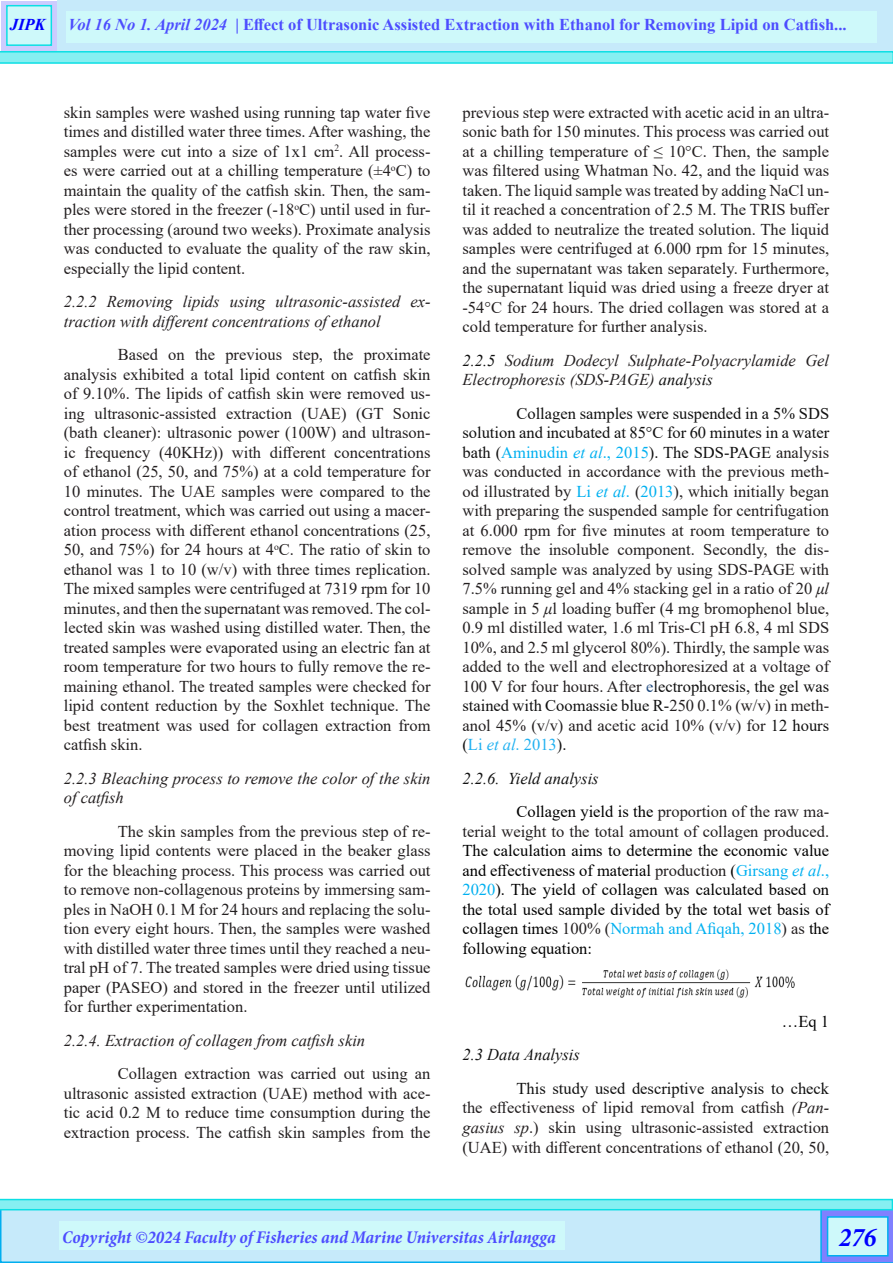
<style>
.page{position:relative;width:893px;height:1263px;background:#fff}
.page>*{position:absolute;margin:0;border:0;box-sizing:border-box;transform-origin:0 0}
.t1{font:italic 700 condensed 27px "Minion Pro";color:#00f}
.t2{font:italic 700 condensed 18px "Minion Pro";letter-spacing:-.005em;color:#4d4dff}
.t3{font:16.5px/19.5px "Times New Roman";color:#231f20;text-align:justify}
.t4{font:16.5px/19.5px "Times New Roman";color:#000;text-align:justify}
.t5{font:italic 16.5px/19.5px "Times New Roman";color:#231f20}
.t6{font:700 16.5px "Times New Roman";color:#4d4dff}
.t7{font:italic 16.5px "Times New Roman";color:#111}
.t8{font:italic 700 16.5px "Times New Roman";color:#00f}
.s1{font-style:italic}
.s2{color:#111}
.s3{color:#00b0f0}
.s4{font-style:italic;color:#00b0f0}
.s5{color:#1f497d}
.s6{color:#21b1f1}
.s7{font-style:italic;color:#21b1f1}
.s8{color:#231f20}
</style>
<div class="page">
<img style="left:465px;top:969px;width:330px;height:29px">
<svg style="left:0;top:0;width:893px;height:64px;background:#a4eaf5"></svg>
<svg style="left:0;top:1199px;width:893px;height:64px;background:#a6e5f6"></svg>
<div style="left:66px;top:11px;width:811px;height:31px;background:#cef9fa"></div>
<div style="left:60px;top:1222px;width:505px;height:28px;background:#cef9fa"></div>
<p class="t8" style="left:10px;top:13px;width:37px">JIPK</p>
<p class="t6" style="left:68px;top:13px;width:780px"><span class="s1">Vol 16 No 1. April 2024</span> | Effect of Ultrasonic Assisted Extraction with Ethanol for Removing Lipid on Catfish...</p>
<p class="t3" style="left:64px;top:102px;width:368px">skin samples were washed using running tap water five times and distilled water three times. After washing, the samples were cut into a size of 1x1 cm<sup>2</sup>. All process&shy;es were carried out at a chilling temperature (±4<sup>o</sup>C) to maintain the quality of the catfish skin. Then, the sam&shy;ples were stored in the freezer (-18<sup>o</sup>C) until used in fur&shy;ther processing (around two weeks). Proximate analysis was conducted to evaluate the quality of the raw skin, especially the lipid content.</p>
<p class="t5" style="left:64px;top:291px;width:368px">2.2.2 Removing lipids using ultrasonic-assisted ex&shy;traction with different concentrations of ethanol</p>
<p class="t3" style="left:64px;top:344px;width:368px;text-indent:54px">Based on the previous step, the proximate analysis exhibited a total lipid content on catfish skin of 9.10%. The lipids of catfish skin were removed us&shy;ing ultrasonic-assisted extraction (UAE) (GT Sonic (bath cleaner): ultrasonic power (100W) and ultrason&shy;ic frequency (40KHz)) with different concentrations of ethanol (25, 50, and 75%) at a cold temperature for 10 minutes. The UAE samples were compared to the control treatment, which was carried out using a macer&shy;ation process with different ethanol concentrations (25, 50, and 75%) for 24 hours at 4<sup>o</sup>C. The ratio of skin to ethanol was 1 to 10 (w/v) with three times replication.<br>The mixed samples were centrifuged at 7319 rpm for 10 minutes, and then the supernatant was removed. The col&shy;lected skin was washed using distilled water. Then, the treated samples were evaporated using an electric fan at room temperature for two hours to fully remove the re&shy;maining ethanol. The treated samples were checked for lipid content reduction by the Soxhlet technique. The best treatment was used for collagen extraction from catfish skin.</p>
<p class="t5" style="left:64px;top:768px;width:368px">2.2.3 Bleaching process to remove the color of the skin of catfish</p>
<p class="t3" style="left:64px;top:821px;width:368px;text-indent:54px">The skin samples from the previous step of re&shy;moving lipid contents were placed in the beaker glass for the bleaching process. This process was carried out to remove non-collagenous proteins by immersing sam&shy;ples in NaOH 0.1 M for 24 hours and replacing the solu&shy;tion every eight hours. Then, the samples were washed with distilled water three times until they reached a neu&shy;tral pH of 7. The treated samples were dried using tissue paper (PASEO) and stored in the freezer until utilized for further experimentation.</p>
<p class="t5" style="left:64px;top:1030px;width:303px">2.2.4. Extraction of collagen from catfish skin</p>
<p class="t3" style="left:64px;top:1063px;width:368px;text-indent:54px">Collagen extraction was carried out using an ultrasonic assisted extraction (UAE) method with ace&shy;tic acid 0.2 M to reduce time consumption during the extraction process. The catfish skin samples from the</p>
<p class="t3" style="left:462px;top:102px;width:368px">previous step were extracted with acetic acid in an ultra&shy;sonic bath for 150 minutes. This process was carried out at a chilling temperature of ≤ 10°C. Then, the sample was filtered using Whatman No. 42, and the liquid was taken. The liquid sample was treated by adding NaCl un&shy;til it reached a concentration of 2.5 M. The TRIS buffer was added to neutralize the treated solution. The liquid samples were centrifuged at 6.000 rpm for 15 minutes, and the supernatant was taken separately. Furthermore, the supernatant liquid was dried using a freeze dryer at -54°C for 24 hours. The dried collagen was stored at a cold temperature for further analysis.</p>
<p class="t5" style="left:462px;top:350px;width:368px"><span class="s2">2.2.5</span> Sodium Dodecyl Sulphate-Polyacrylamide Gel<br>Electrophoresis (SDS-PAGE) <span class="s2">analysis</span></p>
<p class="t3" style="left:462px;top:403px;width:368px;text-indent:54px"><span class="s2">Collagen samples were suspended in a 5% SDS solution and incubated at 85°C for 60 minutes in a water bath (</span><span class="s3">Aminudin</span> <span class="s4">et al</span><span class="s3">., 2015</span><span class="s2">). The SDS-PAGE</span> analysis was conducted in accordance with the previous meth&shy;od illustrated by <span class="s3">Li</span> <span class="s4">et al</span><span class="s3">.</span> (<span class="s3">2013</span>), which initially began with preparing the suspended sample for centrifugation at 6.000 rpm for five minutes at room temperature to remove the insoluble component. Secondly, the dis&shy;solved sample was analyzed by using SDS-PAGE with 7.5% running gel and 4% stacking gel in a ratio of 20 <span class="s1">μl </span>sample in 5 <span class="s1">μ</span>l loading buffer (4 mg bromophenol blue, 0.9 ml distilled water, 1.6 ml Tris-Cl pH 6.8, 4 ml SDS 10%, and 2.5 ml glycerol 80%). Thirdly, the sample was added to the well and electrophoresized at a voltage of 100 V for four hours. After <span class="s5">e</span><span class="s2">lectrophoresis, the gel was stained with Coomassie blue R-</span>250 0.1% (w/v) in meth&shy;anol 45% (v/v) and acetic acid 10% (v/v) for <span class="s2">12 hours (</span><span class="s6">Li</span> <span class="s7">et al</span><span class="s6">. 2013</span><span class="s2">).</span></p>
<p class="t7" style="left:462px;top:767px;width:138px">2.2.6. Yield analysis</p>
<p class="t4" style="left:462px;top:802px;width:368px;text-indent:54px">Collagen yield is the <span class="s8">proportion of the raw ma&shy;terial weight to the total amount of collagen produced.<br></span>The calculation aims to determine the economic value and effectiveness of material <span class="s8">production</span> (<span class="s3">Girsang</span> <span class="s4">et al</span><span class="s3">., 2020</span>). The yield of collagen was calculated based on the total used sample divided by the total wet basis of collagen times <span class="s8">100% (</span><span class="s3">Normah and Afiqah, 2018</span><span class="s8">) as</span> the following equation:</p>
<p class="t4" style="left:782px;top:1011px;width:49px">…Eq 1</p>
<p class="t7" style="left:462px;top:1043px;width:119px">2.3 Data Analysis</p>
<p class="t3" style="left:462px;top:1078px;width:368px;text-indent:54px"><span class="s2">This study used descriptive analysis to check </span>the effectiveness of lipid removal from catfish <span class="s1">(Pan&shy;gasius sp</span>.) skin using ultrasonic-assisted extraction (UAE) with different concentrations of ethanol (20, 50,</p>
<p class="t2" style="left:62px;top:1225px;width:495px">Copyright ©2024 Faculty of Fisheries and Marine Universitas Airlangga</p>
<p class="t1" style="left:839px;top:1219px;width:39px">276</p>
</div>
